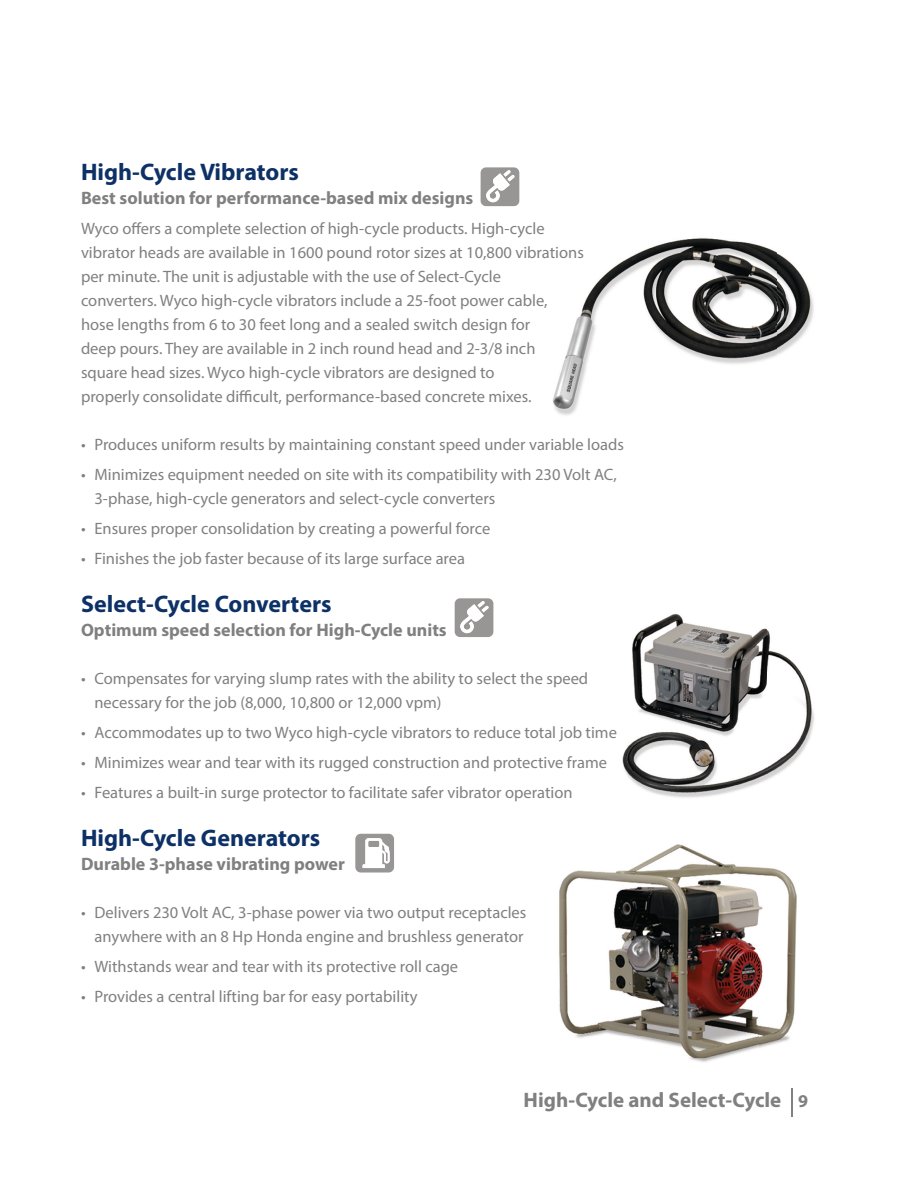
<style>
.page{position:relative;width:918px;height:1188px;background:#fff}
.page>*{position:absolute;margin:0;border:0;box-sizing:border-box;transform-origin:0 0}
.t1{font:700 24px "Myriad Pro";color:#0d3166}
.t2{font:700 21px "Myriad Pro";color:#7f807f}
.t3{font:700 18px "Myriad Pro";color:#7f807f}
.t4{font:16.5px/24px "Myriad Pro";color:#7f807f}
.s1{font-size:18px}
</style>
<div class="page">
<hr style="left:791px;top:1089px;width:2px;height:28px;background:#7f807f">
<img style="left:552px;top:238px;width:262px;height:177px">
<img style="left:622px;top:613px;width:192px;height:185px">
<img style="left:559px;top:844px;width:238px;height:245px">
<svg style="left:481px;top:167px;width:38px;height:39px"></svg>
<svg style="left:455px;top:598px;width:38px;height:39px"></svg>
<svg style="left:355px;top:834px;width:39px;height:39px"></svg>
<h1 class="t1" style="left:81px;top:156px;width:219px">High-Cycle Vibrators</h1>
<p class="t3" style="left:81px;top:186px;width:394px">Best solution for performance-based mix designs</p>
<p class="t4" style="left:81px;top:216px;width:504px">Wyco offers a complete selection of high-cycle products. High-cycle vibrator heads are available in 1600 pound rotor sizes at 10,800 vibrations per minute. The unit is adjustable with the use of Select-Cycle<br>converters. Wyco high-cycle vibrators include a 25-foot power cable, hose lengths from 6 to 30 feet long and a sealed switch design for<br>deep pours. They are available in 2 inch round head and 2-3/8 inch square head sizes. Wyco high-cycle vibrators are designed to<br>properly consolidate difficult, performance-based concrete mixes.</p>
<p class="t4" style="left:81px;top:432px;width:545px">• Produces uniform results by maintaining constant speed under variable loads</p>
<p class="t4" style="left:94px;top:462px;width:524px;text-indent:-13px">• Minimizes equipment needed on site with its compatibility with 230 Volt AC,<br>3-phase, high-cycle generators and select-cycle converters</p>
<p class="t4" style="left:81px;top:516px;width:411px">• Ensures proper consolidation by creating a powerful force</p>
<p class="t4" style="left:81px;top:546px;width:386px">• Finishes the job faster because of its large surface area</p>
<h1 class="t1" style="left:81px;top:588px;width:252px">Select-Cycle Converters</h1>
<p class="t3" style="left:81px;top:618px;width:367px">Optimum speed selection for High-Cycle units</p>
<p class="t4" style="left:94px;top:666px;width:495px;text-indent:-13px">• Compensates for varying slump rates with the ability to select the speed necessary for the job (8,000, 10,800 or 12,000 vpm)</p>
<p class="t4" style="left:81px;top:720px;width:538px">• Accommodates up to two Wyco high-cycle vibrators to reduce total job time</p>
<p class="t4" style="left:81px;top:750px;width:528px">• Minimizes wear and tear with its rugged construction and protective frame</p>
<p class="t4" style="left:81px;top:780px;width:493px">• Features a built-in surge protector to facilitate safer vibrator operation</p>
<h1 class="t1" style="left:81px;top:822px;width:241px">High-Cycle Generators</h1>
<p class="t3" style="left:81px;top:852px;width:265px">Durable 3-phase vibrating power</p>
<p class="t4" style="left:81px;top:900px;width:447px;text-align:right">• Delivers 230 Volt AC, 3-phase power via two output receptacles anywhere with an 8 Hp Honda engine and brushless generator</p>
<p class="t4" style="left:81px;top:954px;width:379px">• Withstands wear and tear with its protective roll cage</p>
<p class="t4" style="left:81px;top:984px;width:338px">• Provides a central lifting bar for easy portability</p>
<p class="t2" style="left:524px;top:1086px;width:286px">High-Cycle and Select-Cycle <span class="s1">9</span></p>
</div>
